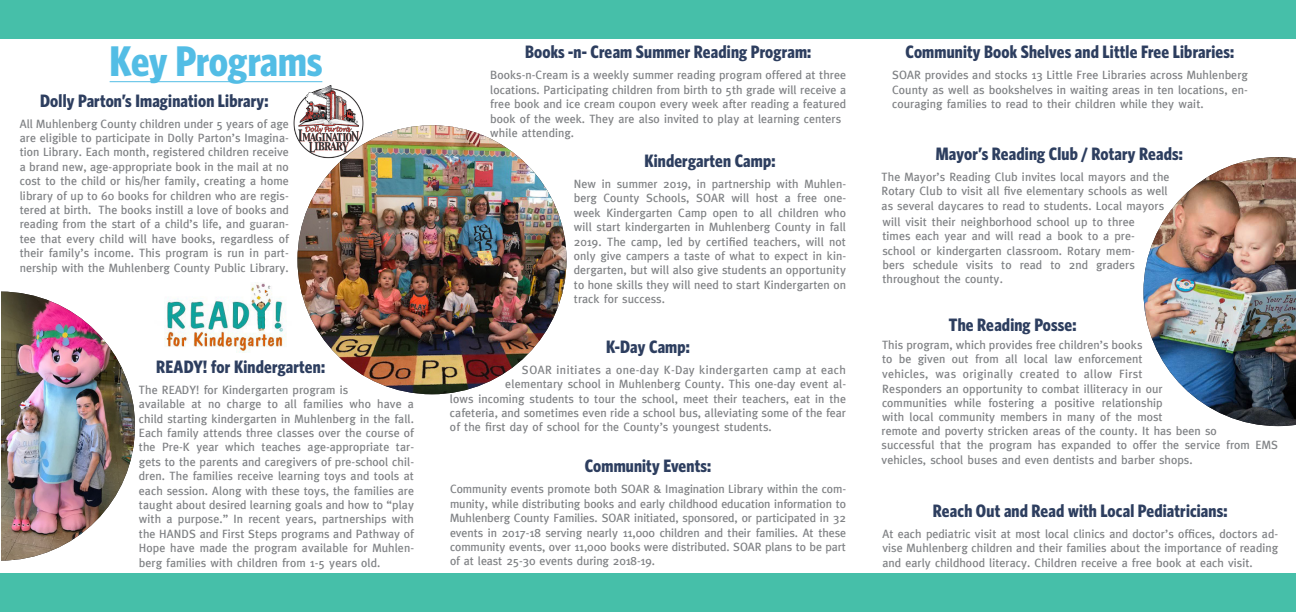
<style>
.page{position:relative;width:1296px;height:612px;background:#fff}
.page>*{position:absolute;margin:0;border:0;box-sizing:border-box;transform-origin:0 0}
.t1{font:700 43px "Whitney Condensed";color:#53bde5}
.t2{font:700 18px "Whitney Condensed";letter-spacing:.01em;color:#2d3e5f}
.t3{font:500 12px/14.4px "Meta";letter-spacing:.01em;color:#808285;text-align:justify}
.t4{font:500 12px "Meta";letter-spacing:.04em;color:#808285}
</style>
<div class="page">
<div style="left:0;top:0;width:1296px;height:39px;background:#46bfa9"></div>
<div style="left:0;top:573px;width:1296px;height:39px;background:#46bfa9"></div>
<hr style="left:110px;top:81px;width:212px;height:1px;background:#53bde5">
<img style="left:297px;top:125px;width:269px;height:269px;border-radius:134px">
<img style="left:1px;top:292px;width:134px;height:269px">
<img style="left:293px;top:85px;width:73px;height:73px">
<img style="left:1144px;top:157px;width:152px;height:269px">
<img style="left:164px;top:283px;width:123px;height:70px">
<p class="t1" style="left:110px;top:37px;width:214px">Key Programs</p>
<p class="t2" style="left:40px;top:90px;width:230px">Dolly Parton’s Imagination Library:</p>
<p class="t3" style="left:20px;top:116px;width:271px">All Muhlenberg County children under 5 years of age are eligible to participate in Dolly Parton’s Imagina&shy;tion Library. Each month, registered children receive a brand new, age-appropriate book in the mail at no cost to the child or his/her family, creating a home library of up to 60 books for children who are regis&shy;tered at birth. The books instill a love of books and reading from the start of a child’s life, and guaran&shy;tee that every child will have books, regardless of their family’s income. This program is run in part&shy;nership with the Muhlenberg County Public Library.</p>
<p class="t2" style="left:156px;top:356px;width:170px">READY! for Kindergarten:</p>
<p class="t3" style="left:139px;top:382px;width:211px">The READY! for Kindergarten program is</p>
<p class="t3" style="left:139px;top:397px;width:277px">available at no charge to all families who have a child starting kindergarten in Muhlenberg in the fall.<br>Each family attends three classes over the course of the Pre-K year which teaches age-appropriate tar&shy;gets to the parents and caregivers of pre-school chil&shy;dren. The families receive learning toys and tools at each session. Along with these toys, the families are taught about desired learning goals and how to “play with a purpose.” In recent years, partnerships with the HANDS and First Steps programs and Pathway of Hope have made the program available for Muhlen&shy;berg families with children from 1-5 years old.</p>
<p class="t2" style="left:525px;top:42px;width:288px">Books -n- Cream Summer Reading Program:</p>
<p class="t3" style="left:490px;top:68px;width:357px">Books-n-Cream is a weekly summer reading program offered at three locations. Participating children from birth to 5th grade will receive a free book and ice cream coupon every week after reading a featured book of the week. They are also invited to play at learning centers</p>
<p class="t3" style="left:490px;top:125px;width:85px">while attending.</p>
<p class="t2" style="left:644px;top:150px;width:133px">Kindergarten Camp:</p>
<p class="t3" style="left:574px;top:177px;width:274px">New in summer 2019, in partnership with Muhlen&shy;berg County Schools, SOAR will host a free one&shy;week Kindergarten Camp open to all children who will start kindergarten in Muhlenberg County in fall 2019. The camp, led by certified teachers, will not only give campers a taste of what to expect in kin&shy;dergarten, but will also give students an opportunity to hone skills they will need to start Kindergarten on track for success.</p>
<p class="t2" style="left:606px;top:336px;width:85px">K-Day Camp:</p>
<p class="t4" style="left:522px;top:363px;width:326px">SOAR initiates a one-day K-Day kindergarten camp at each</p>
<p class="t3" style="left:450px;top:377px;width:398px;text-indent:55px">elementary school in Muhlenberg County. This one-day event al&shy;lows incoming students to tour the school, meet their teachers, eat in the cafeteria, and sometimes even ride a school bus, alleviating some of the fear of the first day of school for the County’s youngest students.</p>
<p class="t2" style="left:585px;top:456px;width:128px">Community Events:</p>
<p class="t3" style="left:450px;top:482px;width:398px">Community events promote both SOAR &amp; Imagination Library within the com&shy;munity, while distributing books and early childhood education information to Muhlenberg County Families. SOAR initiated, sponsored, or participated in 32 events in 2017-18 serving nearly 11,000 children and their families. At these community events, over 11,000 books were distributed. SOAR plans to be part of at least 25-30 events during 2018-19.</p>
<p class="t2" style="left:906px;top:42px;width:330px">Community Book Shelves and Little Free Libraries:</p>
<p class="t3" style="left:892px;top:68px;width:357px">SOAR provides and stocks 13 Little Free Libraries across Muhlenberg County as well as bookshelves in waiting areas in ten locations, en&shy;couraging families to read to their children while they wait.</p>
<p class="t2" style="left:936px;top:143px;width:249px">Mayor’s Reading Club / Rotary Reads:</p>
<p class="t3" style="left:882px;top:169px;width:289px">The Mayor’s Reading Club invites local mayors and the</p>
<p class="t3" style="left:882px;top:184px;width:288px">Rotary Club to visit all five elementary schools as well</p>
<p class="t3" style="left:882px;top:198px;width:284px">as several daycares to read to students. Local mayors</p>
<p class="t3" style="left:882px;top:214px;width:254px">will visit their neighborhood school up to three times each year and will read a book to a pre&shy;school or kindergarten classroom. Rotary mem&shy;bers schedule visits to read to 2nd graders throughout the county.</p>
<p class="t2" style="left:949px;top:315px;width:129px">The Reading Posse:</p>
<p class="t3" style="left:882px;top:337px;width:337px;text-align:left">This program, which provides free children’s books<br>to be given out from all local law enforcement<br>vehicles, was originally created to allow First<br>Responders an opportunity to combat illiteracy in our communities while fostering a positive relationship<br>with local community members in many of the most<br>remote and poverty stricken areas of the county. It has been so</p>
<p class="t3" style="left:882px;top:438px;width:398px">successful that the program has expanded to offer the service from EMS vehicles, school buses and even dentists and barber shops.</p>
<p class="t2" style="left:933px;top:500px;width:296px">Reach Out and Read with Local Pediatricians:</p>
<p class="t3" style="left:882px;top:526px;width:397px">At each pediatric visit at most local clinics and doctor’s offices, doctors ad&shy;vise Muhlenberg children and their families about the importance of reading and early childhood literacy. Children receive a free book at each visit.</p>
</div>
